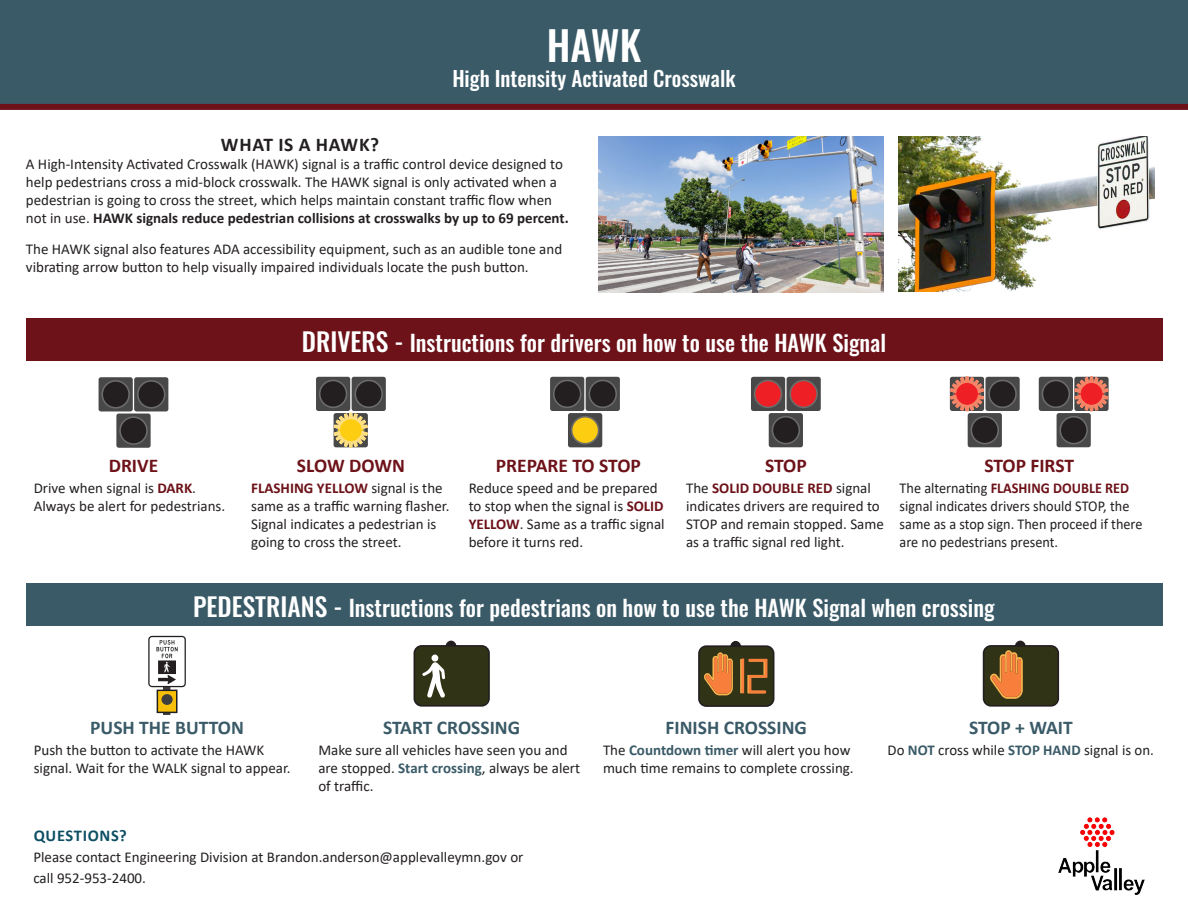
<style>
.page{position:relative;width:1188px;height:918px;background:#fff}
.page>*{position:absolute;margin:0;border:0;box-sizing:border-box;transform-origin:0 0}
.t1{font:500 40.5px "Oswald";color:#fff}
.t2{font:500 22.5px "Oswald";color:#fff}
.t3{font:500 21px "Oswald";color:#fff}
.t4{font:700 19.5px "Calibri";color:#3a5a67}
.t5{font:700 19.5px "Calibri";color:#6d1219}
.t6{font:700 19.5px "Calibri";letter-spacing:.04em;color:#231f20}
.t7{font:700 16.5px "Calibri";letter-spacing:.04em;color:#0e4f64}
.body{font:15px/18px "Calibri";color:#231f20}
.body-2{font:15px/18px "Calibri";color:#231f20;scale:.95 1}
.s1{font-weight:700}
.s2{font-size:25.5px}
.s3{font-weight:700;color:#6d1219}
.s4{font-weight:700;color:#3a5a67}
</style>
<div class="page">
<div style="left:0;top:0;width:1188px;height:107px;background:#3a5a67"></div>
<div style="left:0;top:104px;width:1188px;height:6px;background:#6d1219"></div>
<img style="left:1059px;top:818px;width:86px;height:76px">
<img style="left:598px;top:136px;width:285px;height:156px">
<img style="left:899px;top:136px;width:255px;height:155px">
<div style="left:26px;top:583px;width:1136px;height:43px;background:#3a5a67"></div>
<div style="left:163px;top:649px;width:7px;height:65px;background:#3e3e3f"></div>
<svg style="left:148px;top:636px;width:38px;height:51px"></svg>
<div style="left:157px;top:690px;width:20px;height:22px;background:#f7bf08"></div>
<div style="left:157px;top:690px;width:21px;height:23px;border:2px solid #231f20"></div>
<div style="left:161px;top:694px;width:12px;height:11px;background:#3e3e3f;border-radius:50%"></div>
<div style="left:445px;top:641px;width:12px;height:12px;background:#231f20;border-radius:50%"></div>
<div style="left:414px;top:646px;width:75px;height:60px;background:#313316;border-radius:7px"></div>
<div style="left:414px;top:645px;width:76px;height:62px;border:2px solid #231f20;border-radius:7px"></div>
<svg style="left:422px;top:655px;width:23px;height:43px"></svg>
<div style="left:730px;top:641px;width:11px;height:13px;background:#231f20;border-radius:50%"></div>
<div style="left:699px;top:646px;width:75px;height:60px;background:#313316;border-radius:7px"></div>
<div style="left:698px;top:645px;width:76px;height:62px;border:2px solid #231f20;border-radius:7px"></div>
<hr style="left:740px;top:659px;width:3px;height:34px;background:#f8b44e">
<hr style="left:741px;top:659px;width:3px;height:34px;background:#f87e3b">
<svg style="left:747px;top:658px;width:21px;height:36px"></svg>
<svg style="left:704px;top:652px;width:29px;height:43px"></svg>
<div style="left:1015px;top:641px;width:11px;height:12px;background:#231f20;border-radius:50%"></div>
<div style="left:984px;top:646px;width:74px;height:60px;background:#313316;border-radius:7px"></div>
<div style="left:983px;top:645px;width:76px;height:62px;border:2px solid #231f20;border-radius:7px"></div>
<svg style="left:990px;top:650px;width:33px;height:49px"></svg>
<div style="left:99px;top:377px;width:34px;height:34px;background:#484848;border-radius:2px"></div>
<div style="left:102px;top:381px;width:27px;height:27px;background:#231f20;border-radius:50%"></div>
<div style="left:101px;top:380px;width:29px;height:29px;border:2px solid #6d6c6c;border-radius:50%"></div>
<div style="left:134px;top:377px;width:34px;height:34px;background:#484848;border-radius:2px"></div>
<div style="left:138px;top:381px;width:27px;height:27px;background:#231f20;border-radius:50%"></div>
<div style="left:137px;top:380px;width:29px;height:29px;border:2px solid #6d6c6c;border-radius:50%"></div>
<div style="left:116px;top:414px;width:35px;height:34px;background:#484848;border-radius:2px"></div>
<div style="left:120px;top:417px;width:27px;height:27px;background:#231f20;border-radius:50%"></div>
<div style="left:119px;top:416px;width:29px;height:29px;border:2px solid #6d6c6c;border-radius:50%"></div>
<div style="left:550px;top:377px;width:34px;height:34px;background:#484848;border-radius:2px"></div>
<div style="left:554px;top:380px;width:27px;height:27px;background:#231f20;border-radius:50%"></div>
<div style="left:553px;top:380px;width:28px;height:28px;border:2px solid #6d6c6c;border-radius:50%"></div>
<div style="left:586px;top:377px;width:34px;height:34px;background:#484848;border-radius:2px"></div>
<div style="left:589px;top:380px;width:27px;height:27px;background:#231f20;border-radius:50%"></div>
<div style="left:589px;top:380px;width:28px;height:28px;border:2px solid #6d6c6c;border-radius:50%"></div>
<div style="left:568px;top:413px;width:34px;height:34px;background:#484848;border-radius:2px"></div>
<div style="left:572px;top:417px;width:27px;height:27px;background:#fccd10;border-radius:50%"></div>
<div style="left:571px;top:416px;width:28px;height:28px;border:2px solid #6d6c6c;border-radius:50%"></div>
<div style="left:769px;top:413px;width:34px;height:34px;background:#484848;border-radius:2px"></div>
<div style="left:772px;top:417px;width:27px;height:27px;background:#231f20;border-radius:50%"></div>
<div style="left:772px;top:416px;width:28px;height:28px;border:2px solid #6d6c6c;border-radius:50%"></div>
<div style="left:751px;top:377px;width:34px;height:34px;background:#484848;border-radius:2px"></div>
<div style="left:755px;top:380px;width:27px;height:27px;background:#ee2026;border-radius:50%"></div>
<div style="left:754px;top:380px;width:28px;height:28px;border:2px solid #6d6c6c;border-radius:50%"></div>
<div style="left:787px;top:377px;width:34px;height:34px;background:#484848;border-radius:2px"></div>
<div style="left:790px;top:380px;width:27px;height:27px;background:#ee2026;border-radius:50%"></div>
<div style="left:789px;top:380px;width:29px;height:28px;border:2px solid #6d6c6c;border-radius:50%"></div>
<div style="left:316px;top:377px;width:34px;height:34px;background:#484848;border-radius:2px"></div>
<div style="left:320px;top:380px;width:27px;height:27px;background:#231f20;border-radius:50%"></div>
<div style="left:319px;top:380px;width:28px;height:28px;border:2px solid #6d6c6c;border-radius:50%"></div>
<div style="left:352px;top:377px;width:34px;height:34px;background:#484848;border-radius:2px"></div>
<div style="left:355px;top:380px;width:27px;height:27px;background:#231f20;border-radius:50%"></div>
<div style="left:354px;top:380px;width:29px;height:28px;border:2px solid #6d6c6c;border-radius:50%"></div>
<svg style="left:333px;top:409px;width:35px;height:39px"></svg>
<div style="left:985px;top:377px;width:35px;height:34px;background:#484848;border-radius:2px"></div>
<div style="left:989px;top:380px;width:27px;height:27px;background:#231f20;border-radius:50%"></div>
<div style="left:988px;top:380px;width:29px;height:28px;border:2px solid #6d6c6c;border-radius:50%"></div>
<div style="left:968px;top:413px;width:34px;height:34px;background:#484848;border-radius:2px"></div>
<div style="left:971px;top:417px;width:27px;height:27px;background:#231f20;border-radius:50%"></div>
<div style="left:971px;top:416px;width:28px;height:28px;border:2px solid #6d6c6c;border-radius:50%"></div>
<svg style="left:949px;top:376px;width:38px;height:39px"></svg>
<div style="left:1039px;top:377px;width:34px;height:34px;background:#484848;border-radius:2px"></div>
<div style="left:1042px;top:380px;width:27px;height:27px;background:#231f20;border-radius:50%"></div>
<div style="left:1042px;top:380px;width:28px;height:28px;border:2px solid #6d6c6c;border-radius:50%"></div>
<div style="left:1057px;top:413px;width:34px;height:34px;background:#484848;border-radius:2px"></div>
<div style="left:1060px;top:417px;width:27px;height:27px;background:#231f20;border-radius:50%"></div>
<div style="left:1059px;top:416px;width:29px;height:28px;border:2px solid #6d6c6c;border-radius:50%"></div>
<svg style="left:1071px;top:376px;width:38px;height:39px"></svg>
<div style="left:26px;top:318px;width:1136px;height:43px;background:#6d1219"></div>
<p class="t1" style="left:547px;top:24px;width:96px">HAWK</p>
<p class="t3" style="left:452px;top:68px;width:285px">High Intensity Activated Crosswalk</p>
<h2 class="t6" style="left:221px;top:130px;width:160px">WHAT IS A HAWK?</h2>
<p class="body" style="left:26px;top:154px;width:544px">A High-Intensity Activated Crosswalk (HAWK) signal is a traffic control device designed to help pedestrians cross a mid-block crosswalk. The HAWK signal is only activated when a pedestrian is going to cross the street, which helps maintain constant traffic flow when not in use. <span class="s1">HAWK signals reduce pedestrian collisions at crosswalks by up to 69 percent.</span></p>
<p class="body" style="left:26px;top:240px;width:538px">The HAWK signal also features ADA accessibility equipment, such as an audible tone and vibrating arrow button to help visually impaired individuals locate the push button.</p>
<h3 class="t2" style="left:302px;top:331px;width:586px"><span class="s2">DRIVERS -</span> Instructions for drivers on how to use the HAWK Signal</h3>
<h5 class="t5" style="left:109px;top:452px;width:51px">DRIVE</h5>
<p class="body" style="left:34px;top:479px;width:193px">Drive when signal is <span class="s3">DARK</span>.<br>Always be alert for pedestrians.</p>
<h5 class="t5" style="left:297px;top:452px;width:109px">SLOW DOWN</h5>
<p class="body" style="left:251px;top:479px;width:200px"><span class="s3">FLASHING YELLOW</span> signal is the same as a traffic warning flasher.<br>Signal indicates a pedestrian is going to cross the street.</p>
<h5 class="t5" style="left:496px;top:452px;width:147px">PREPARE TO STOP</h5>
<p class="body" style="left:469px;top:479px;width:197px">Reduce speed and be prepared to stop when the signal is <span class="s3">SOLID<br>YELLOW</span>. Same as a traffic signal before it turns red.</p>
<h5 class="t5" style="left:765px;top:452px;width:43px">STOP</h5>
<p class="body" style="left:686px;top:479px;width:199px">The <span class="s3">SOLID DOUBLE RED</span> signal indicates drivers are required to<br>STOP and remain stopped. Same as a traffic signal red light.</p>
<h5 class="t5" style="left:984px;top:452px;width:91px">STOP FIRST</h5>
<p class="body-2" style="left:900px;top:479px;width:257px">The alternating <span class="s3">FLASHING DOUBLE RED </span>signal indicates drivers should STOP, the same as a stop sign. Then proceed if there are no pedestrians present.</p>
<h3 class="t2" style="left:193px;top:596px;width:803px"><span class="s2">PEDESTRIANS -</span> Instructions for pedestrians on how to use the HAWK Signal when crossing</h3>
<h5 class="t4" style="left:90px;top:713px;width:155px">PUSH THE BUTTON</h5>
<p class="body" style="left:34px;top:741px;width:258px">Push the button to activate the HAWK signal. Wait for the WALK signal to appear.</p>
<h5 class="t4" style="left:383px;top:713px;width:139px">START CROSSING</h5>
<p class="body" style="left:318px;top:741px;width:263px">Make sure all vehicles have seen you and are stopped. <span class="s4">Start crossing</span>, always be alert of traffic.</p>
<h2 class="t7" style="left:34px;top:824px;width:95px">QUESTIONS?</h2>
<p class="body" style="left:33px;top:846px;width:492px;line-height:21px">Please contact Engineering Division at Brandon.anderson@applevalleymn.gov or call 952-953-2400.</p>
<h5 class="t4" style="left:666px;top:713px;width:143px">FINISH CROSSING</h5>
<p class="body" style="left:603px;top:741px;width:252px">The <span class="s4">Countdown timer</span> will alert you how much time remains to complete crossing.</p>
<h5 class="t4" style="left:969px;top:713px;width:105px">STOP + WAIT</h5>
<p class="body" style="left:888px;top:741px;width:268px">Do <span class="s4">NOT</span> cross while <span class="s4">STOP HAND</span> signal is on.</p>
</div>
